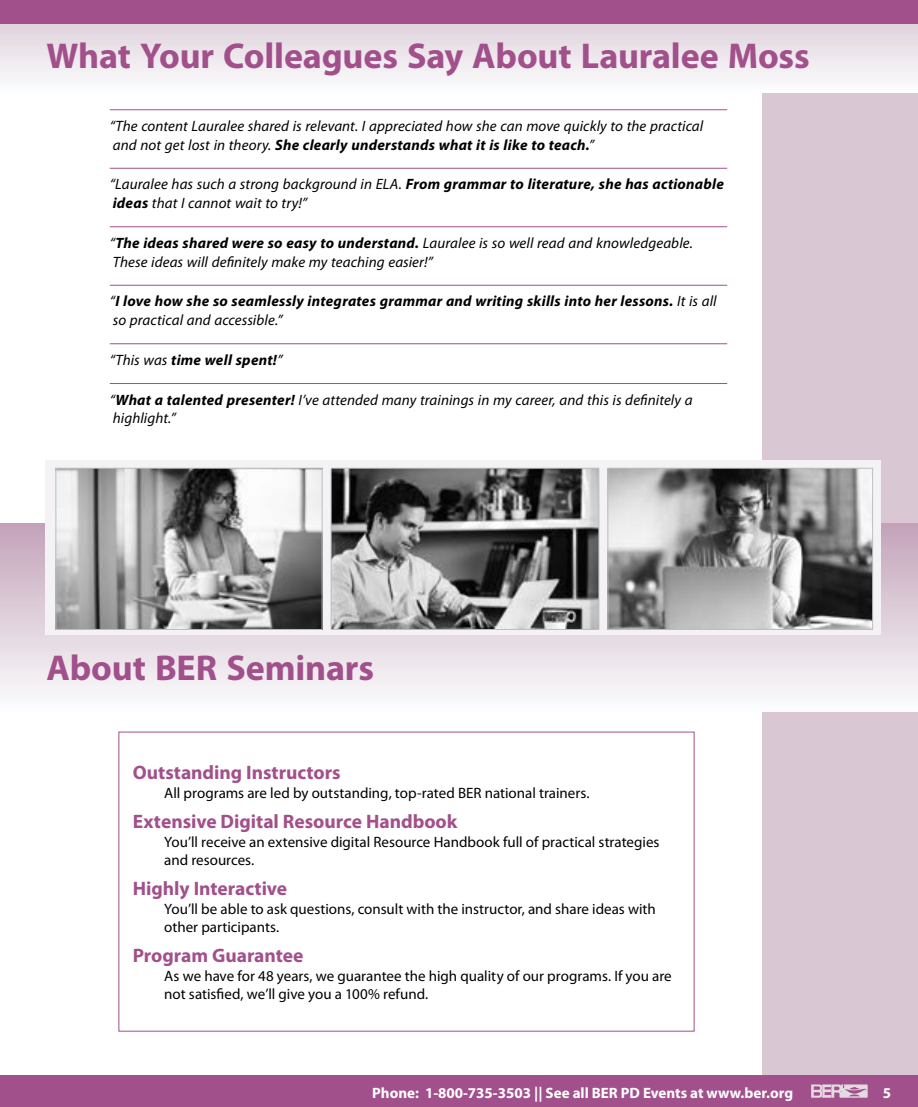
<style>
.page{position:relative;width:918px;height:1107px;background:#fff}
.page>*{position:absolute;margin:0;border:0;box-sizing:border-box;transform-origin:0 0}
.t1{font:700 36px "Myriad Pro";letter-spacing:-.005em;color:#a2508b}
.t2{font:700 19.5px "Myriad Pro";color:#a2508b}
.t3{font:italic 15px/18.8px "Myriad Pro";letter-spacing:.005em;color:#000}
.t4{font:15px/18px "Myriad Pro";color:#000}
.t5{font:italic 700 15px/18.8px "Myriad Pro";letter-spacing:.015em;color:#000}
.t6{font:700 15px "Myriad Pro";color:#fff}
.s1{font-weight:700}
.s2{font-weight:400}
</style>
<div class="page">
<div style="left:763px;top:0;width:155px;height:1107px;background:#d9c7d4"></div>
<div style="left:0;top:1076px;width:918px;height:31px;background:#a2508b"></div>
<svg style="left:811px;top:1084px;width:57px;height:14px"></svg>
<svg style="left:0;top:24px;width:918px;height:68px"></svg>
<div style="left:0;top:0;width:918px;height:24px;background:#a2508b"></div>
<hr style="left:110px;top:110px;width:617px;height:1px;background:#a2508b">
<hr style="left:110px;top:168px;width:617px;height:1px;background:#a2508b">
<hr style="left:110px;top:227px;width:617px;height:1px;background:#a2508b">
<hr style="left:110px;top:285px;width:617px;height:1px;background:#a2508b">
<hr style="left:110px;top:344px;width:617px;height:1px;background:#a2508b">
<hr style="left:110px;top:383px;width:617px;height:1px;background:#a2508b">
<div style="left:0;top:524px;width:918px;height:187px;background:linear-gradient(to bottom,#c4a4ba,#fbfdfe)"></div>
<div style="left:118px;top:732px;width:576px;height:300px;border:1px solid #a2508b"></div>
<div style="left:45px;top:460px;width:835px;height:175px;background:#f4f2f5"></div>
<img style="left:58px;top:470px;width:262px;height:158px">
<div style="left:56px;top:468px;width:266px;height:162px;border:1px solid #bcbec0"></div>
<img style="left:333px;top:470px;width:264px;height:158px">
<div style="left:331px;top:468px;width:268px;height:162px;border:1px solid #bcbec0"></div>
<img style="left:610px;top:470px;width:261px;height:158px">
<div style="left:608px;top:468px;width:265px;height:162px;border:1px solid #bcbec0"></div>
<h1 class="t1" style="left:46px;top:32px;width:765px">What Your Colleagues Say About Lauralee Moss</h1>
<p class="t3" style="left:110px;top:116px;width:595px">“The content Lauralee shared is relevant. I appreciated how she can move quickly to the practical and not get lost in theory. <span class="s1">She clearly understands what it is like to teach.</span>”</p>
<p class="t3" style="left:110px;top:175px;width:616px">“Lauralee has such a strong background in ELA. <span class="s1">From grammar to literature, she has actionable ideas</span> that I cannot wait to try!”</p>
<p class="t3" style="left:110px;top:233px;width:585px">“<span class="s1">The ideas shared were so easy to understand.</span> Lauralee is so well read and knowledgeable.<br>These ideas will definitely make my teaching easier!”</p>
<p class="t5" style="left:110px;top:292px;width:608px"><span class="s2">“</span>I love how she so seamlessly integrates grammar and writing skills into her lessons. <span class="s2">It is all so practical and accessible.”</span></p>
<p class="t5" style="left:110px;top:350px;width:174px"><span class="s2">“This was</span> time well spent!<span class="s2">”</span></p>
<p class="t3" style="left:110px;top:390px;width:584px">“<span class="s1">What a talented presenter!</span> I’ve attended many trainings in my career, and this is definitely a highlight.”</p>
<h1 class="t1" style="left:46px;top:644px;width:329px">About BER Seminars</h1>
<h2 class="t2" style="left:133px;top:760px;width:209px">Outstanding Instructors</h2>
<p class="t4" style="left:164px;top:784px;width:427px">All programs are led by outstanding, top-rated BER national trainers.</p>
<h2 class="t2" style="left:133px;top:808px;width:326px">Extensive Digital Resource Handbook</h2>
<p class="t4" style="left:164px;top:833px;width:497px">You’ll receive an extensive digital Resource Handbook full of practical strategies and resources.</p>
<h2 class="t2" style="left:133px;top:875px;width:156px">Highly Interactive</h2>
<p class="t4" style="left:164px;top:900px;width:493px">You’ll be able to ask questions, consult with the instructor, and share ideas with other participants.</p>
<h2 class="t2" style="left:133px;top:942px;width:172px">Program Guarantee</h2>
<p class="t4" style="left:164px;top:967px;width:509px">As we have for 48 years, we guarantee the high quality of our programs. If you are not satisfied, we’ll give you a 100% refund.</p>
<p class="t6" style="left:372px;top:1083px;width:422px">Phone: 1-800-735-3503 || See all BER PD Events at www.ber.org</p>
<p class="t6" style="left:883px;top:1083px;width:10px">5</p>
</div>
